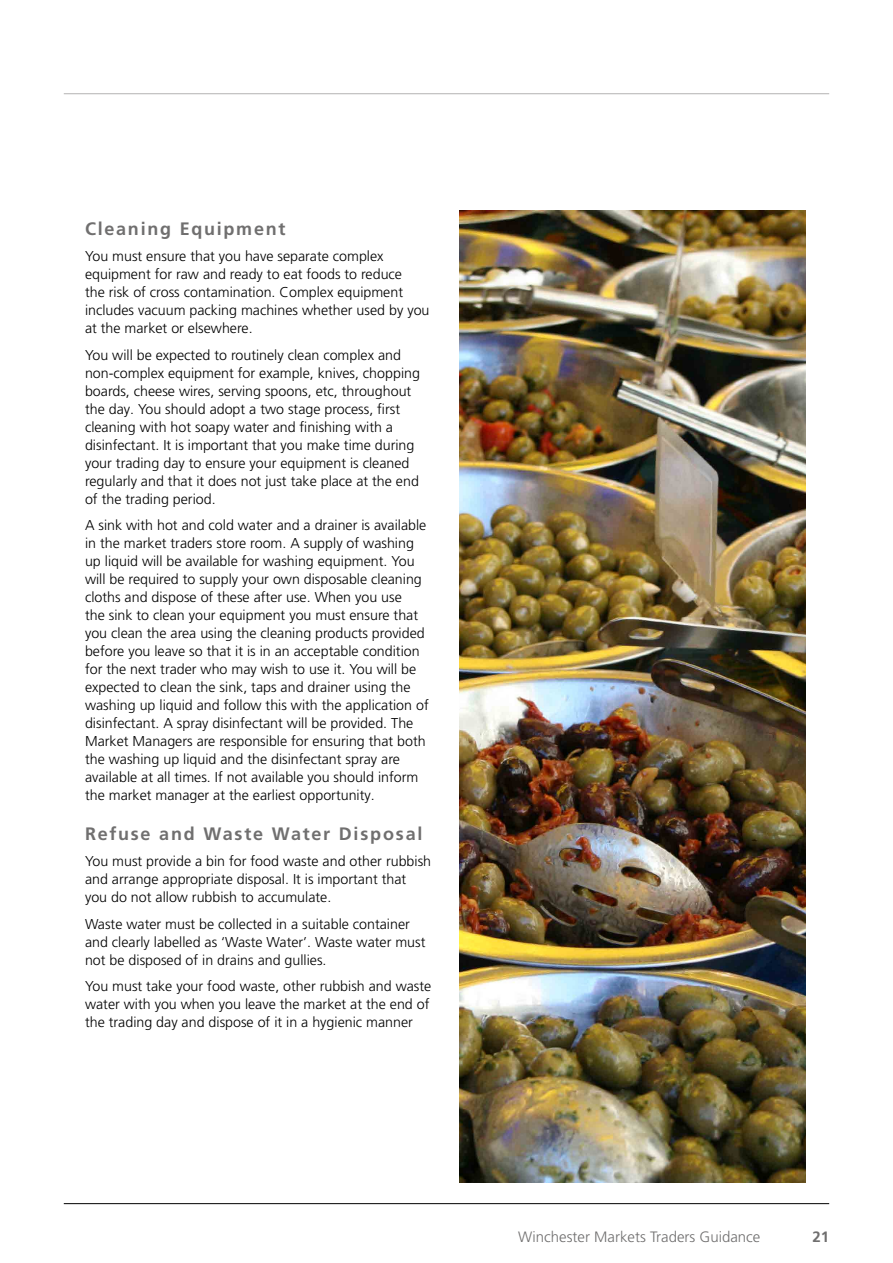
<style>
.page{position:relative;width:893px;height:1263px;background:#fff}
.page>*{position:absolute;margin:0;border:0;box-sizing:border-box;transform-origin:0 0}
.small_sub_head{font:700 18px "Frutiger LT Pro";letter-spacing:.095em;color:#706f6f}
.t1{font:300 15px "Frutiger LT Pro";color:#706f6f}
.t2{font:700 15px "Frutiger LT Pro";color:#706f6f}
.body{font:300 14.25px/18px "Frutiger LT Pro";color:#000}
</style>
<div class="page">
<hr style="left:64px;top:1203px;width:765px;height:1px;background:#000">
<hr style="left:64px;top:93px;width:765px;height:1px;background:#b3b2b2">
<img style="left:459px;top:210px;width:347px;height:972px">
<p class="small_sub_head" style="left:85px;top:218px;width:202px">Cleaning Equipment</p>
<p class="body" style="left:85px;top:247px;width:346px">You must ensure that you have separate complex equipment for raw and ready to eat foods to reduce<br>the risk of cross contamination. Complex equipment includes vacuum packing machines whether used by you at the market or elsewhere.</p>
<p class="body" style="left:85px;top:346px;width:336px">You will be expected to routinely clean complex and non-complex equipment for example, knives, chopping boards, cheese wires, serving spoons, etc, throughout the day. You should adopt a two stage process, first cleaning with hot soapy water and finishing with a disinfectant. It is important that you make time during your trading day to ensure your equipment is cleaned regularly and that it does not just take place at the end of the trading period.</p>
<p class="body" style="left:85px;top:516px;width:345px">A sink with hot and cold water and a drainer is available in the market traders store room. A supply of washing up liquid will be available for washing equipment. You will be required to supply your own disposable cleaning cloths and dispose of these after use. When you use<br>the sink to clean your equipment you must ensure that you clean the area using the cleaning products provided before you leave so that it is in an acceptable condition for the next trader who may wish to use it. You will be expected to clean the sink, taps and drainer using the washing up liquid and follow this with the application of disinfectant. A spray disinfectant will be provided. The Market Managers are responsible for ensuring that both the washing up liquid and the disinfectant spray are available at all times. If not available you should inform the market manager at the earliest opportunity.</p>
<p class="small_sub_head" style="left:85px;top:823px;width:339px">Refuse and Waste Water Disposal</p>
<p class="body" style="left:85px;top:852px;width:348px">You must provide a bin for food waste and other rubbish and arrange appropriate disposal. It is important that you do not allow rubbish to accumulate.</p>
<p class="body" style="left:85px;top:915px;width:342px">Waste water must be collected in a suitable container and clearly labelled as ‘Waste Water’. Waste water must not be disposed of in drains and gullies.</p>
<p class="body" style="left:85px;top:977px;width:348px">You must take your food waste, other rubbish and waste water with you when you leave the market at the end of the trading day and dispose of it in a hygienic manner</p>
<p class="t1" style="left:518px;top:1228px;width:244px">Winchester Markets Traders Guidance</p>
<p class="t2" style="left:812px;top:1228px;width:18px">21</p>
</div>
